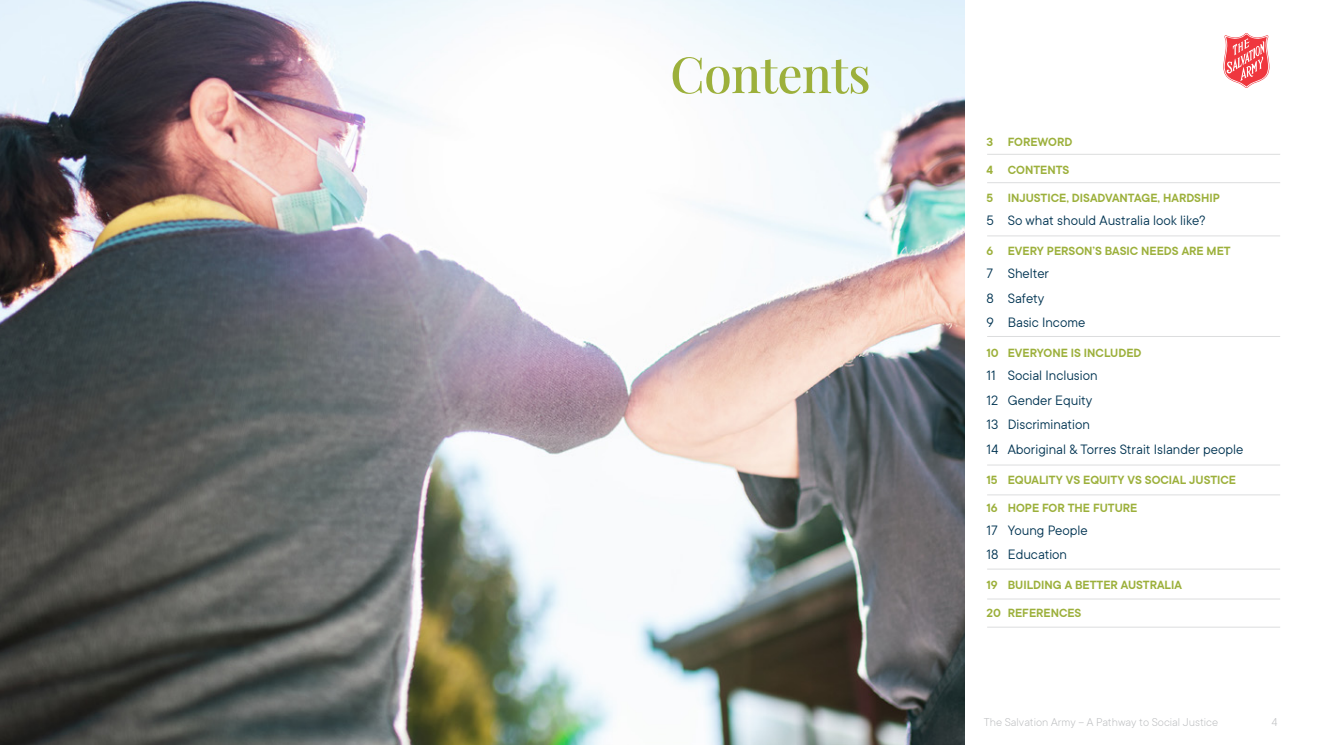
<style>
.page{position:relative;width:1319px;height:745px;background:#fff}
.page>*{position:absolute;margin:0;border:0;box-sizing:border-box;transform-origin:0 0}
.t1{font:500 50px "Playfair Display";letter-spacing:-.015em;color:#9cb03b}
.t2{font:15px "TT Commons";color:#003452}
.t3{font:600 13.12px "TT Commons";color:#9cb03b}
.t4{font:300 12.5px "TT Commons";color:#bcbec0}
</style>
<div class="page">
<img style="left:0;top:0;width:964px;height:744px">
<hr style="left:986px;top:154px;width:293px;height:1px;background:#dcddde">
<hr style="left:986px;top:182px;width:293px;height:1px;background:#dcddde">
<hr style="left:986px;top:235px;width:293px;height:1px;background:#dcddde">
<hr style="left:986px;top:336px;width:293px;height:1px;background:#dcddde">
<hr style="left:986px;top:464px;width:293px;height:1px;background:#dcddde">
<hr style="left:986px;top:568px;width:293px;height:1px;background:#dcddde">
<hr style="left:986px;top:598px;width:293px;height:1px;background:#dcddde">
<hr style="left:986px;top:626px;width:293px;height:1px;background:#dcddde">
<hr style="left:986px;top:494px;width:293px;height:1px;background:#dcddde">
<svg style="left:1223px;top:33px;width:46px;height:55px"></svg>
<h1 class="t1" style="left:670px;top:35px;width:202px">Contents</h1>
<h3 class="t3" style="left:986px;top:133px;width:87px">3 FOREWORD</h3>
<h3 class="t3" style="left:986px;top:161px;width:84px">4 CONTENTS</h3>
<h3 class="t3" style="left:986px;top:190px;width:235px">5 INJUSTICE, DISADVANTAGE, HARDSHIP</h3>
<p class="t2" style="left:986px;top:211px;width:220px">5 So what should Australia look like?</p>
<h3 class="t3" style="left:986px;top:242px;width:246px">6 EVERY PERSON’S BASIC NEEDS ARE MET</h3>
<p class="t2" style="left:986px;top:264px;width:64px">7 Shelter</p>
<p class="t2" style="left:986px;top:288px;width:59px">8 Safety</p>
<p class="t2" style="left:986px;top:313px;width:100px">9 Basic Income</p>
<h3 class="t3" style="left:986px;top:344px;width:156px">10 EVERYONE IS INCLUDED</h3>
<p class="t2" style="left:986px;top:365px;width:113px">11 Social Inclusion</p>
<p class="t2" style="left:986px;top:390px;width:107px">12 Gender Equity</p>
<p class="t2" style="left:986px;top:415px;width:105px">13 Discrimination</p>
<p class="t2" style="left:986px;top:439px;width:258px">14 Aboriginal &amp; Torres Strait Islander people</p>
<h3 class="t3" style="left:986px;top:471px;width:251px">15 EQUALITY VS EQUITY VS SOCIAL JUSTICE</h3>
<h3 class="t3" style="left:986px;top:499px;width:152px">16 HOPE FOR THE FUTURE</h3>
<p class="t2" style="left:986px;top:520px;width:103px">17 Young People</p>
<p class="t2" style="left:986px;top:545px;width:82px">18 Education</p>
<h3 class="t3" style="left:986px;top:576px;width:197px">19 BUILDING A BETTER AUSTRALIA</h3>
<h3 class="t3" style="left:986px;top:604px;width:96px">20 REFERENCES</h3>
<p class="t4" style="left:983px;top:714px;width:236px">The Salvation Army – A Pathway to Social Justice</p>
<p class="t4" style="left:1271px;top:714px;width:8px">4</p>
</div>
